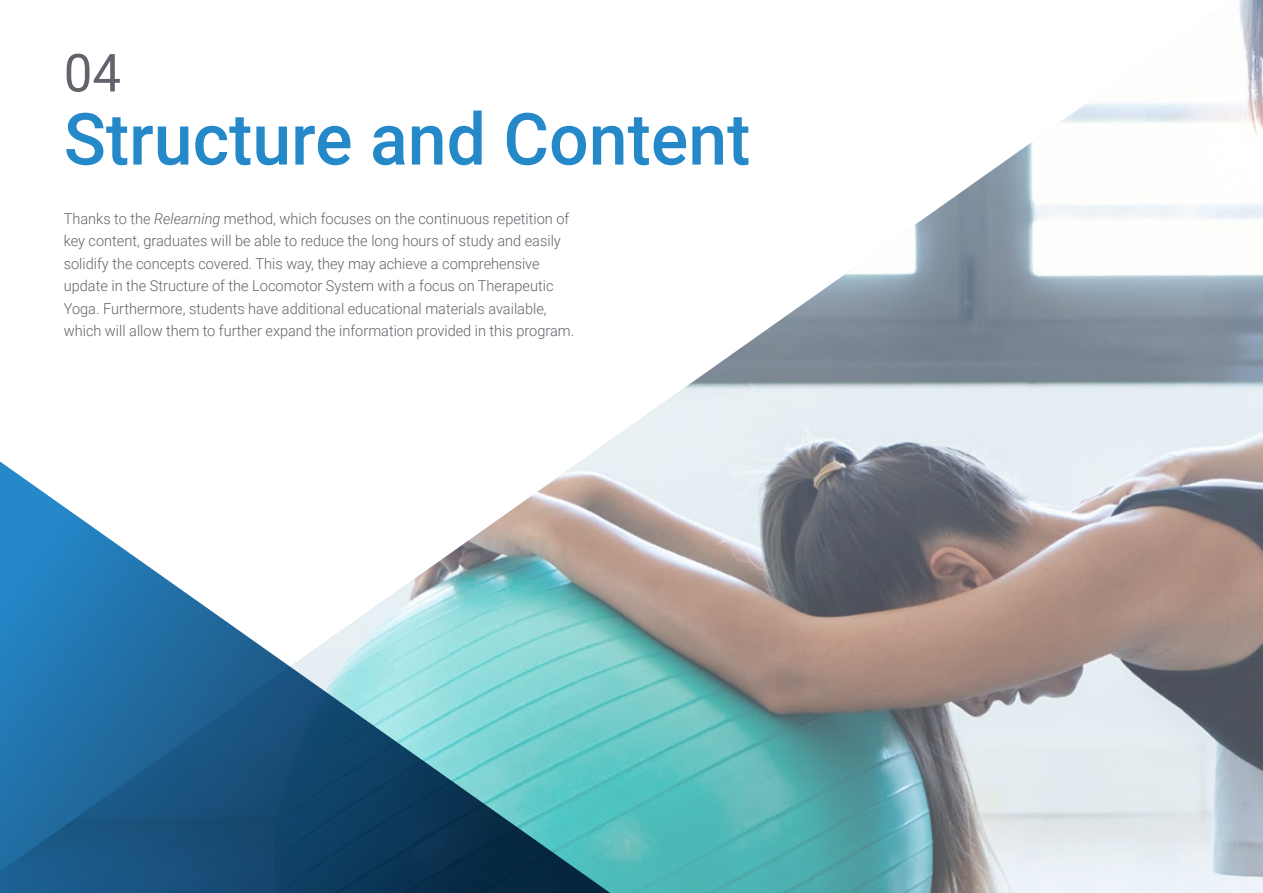
<style>
.page{position:relative;width:1263px;height:893px;background:#fff}
.page>*{position:absolute;margin:0;border:0;box-sizing:border-box;transform-origin:0 0}
.t1{font:500 72px "Roboto";color:#2488c9}
.t2{font:52.5px "Roboto";color:#61646a}
.t3{font:300 15px/22.5px "Roboto";color:#61646a}
.s1{font-style:italic}
</style>
<div class="page">
<img style="left:602px;top:0;width:661px;height:893px">
<svg style="left:0;top:446px;width:640px;height:447px"></svg>
<h2 class="t2" style="left:64px;top:36px;width:59px">04</h2>
<h1 class="t1" style="left:64px;top:89px;width:688px">Structure and Content</h1>
<p class="t3" style="left:64px;top:207px;width:512px">Thanks to the <span class="s1">Relearning</span> method, which focuses on the continuous repetition of key content, graduates will be able to reduce the long hours of study and easily solidify the concepts covered. This way, they may achieve a comprehensive update in the Structure of the Locomotor System with a focus on Therapeutic Yoga. Furthermore, students have additional educational materials available, which will allow them to further expand the information provided in this program.</p>
</div>
